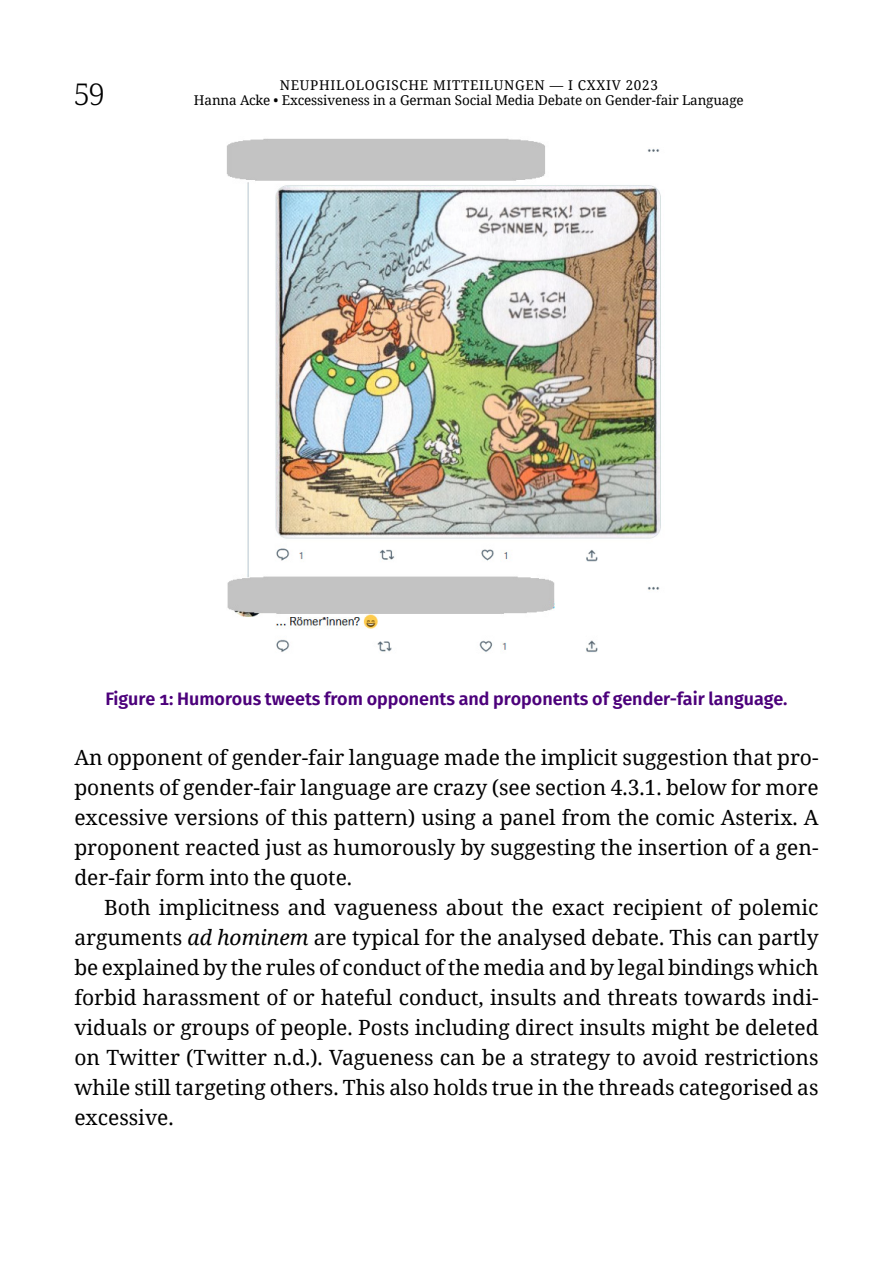
<style>
.page{position:relative;width:893px;height:1263px;background:#fff}
.page>*{position:absolute;margin:0;border:0;box-sizing:border-box;transform-origin:0 0}
.t1{font:300 30px "Noto Serif";color:#000}
.t2{font:21px/30px "Noto Serif";color:#000;text-align:justify}
.t3{font:600 18px "Fira Sans";color:#4c007b}
.t4{font:13.5px/15px "Noto Serif";letter-spacing:.05em;color:#000;text-align:center}
.s1{font-style:italic}
</style>
<div class="page">
<img style="left:227px;top:138px;width:434px;height:515px">
<h1 class="t1" style="left:74px;top:74px;width:32px">59</h1>
<p class="t4" style="left:194px;top:77px;width:551px">Neuphilologische Mitteilungen — I CXXIv 2023<br>Hanna Acke • Excessiveness in a German Social Media Debate on Gender-fair Language</p>
<p class="t3" style="left:105px;top:684px;width:684px">Figure 1: Humorous tweets from opponents and proponents of gender-fair language.</p>
<p class="t2" style="left:74px;top:742px;width:746px">An opponent of gender-fair language made the implicit suggestion that pro&shy;ponents of gender-fair language are crazy (see section 4.3.1. below for more excessive versions of this pattern) using a panel from the comic Asterix. A proponent reacted just as humorously by suggesting the insertion of a gen&shy;der-fair form into the quote.</p>
<p class="t2" style="left:74px;top:892px;width:746px;text-indent:30px">Both implicitness and vagueness about the exact recipient of polemic arguments <span class="s1">ad hominem</span> are typical for the analysed debate. This can partly be explained by the rules of conduct of the media and by legal bindings which forbid harassment of or hateful conduct, insults and threats towards indi&shy;viduals or groups of people. Posts including direct insults might be deleted on Twitter (Twitter n.d.). Vagueness can be a strategy to avoid restrictions while still targeting others. This also holds true in the threads categorised as excessive.</p>
</div>
